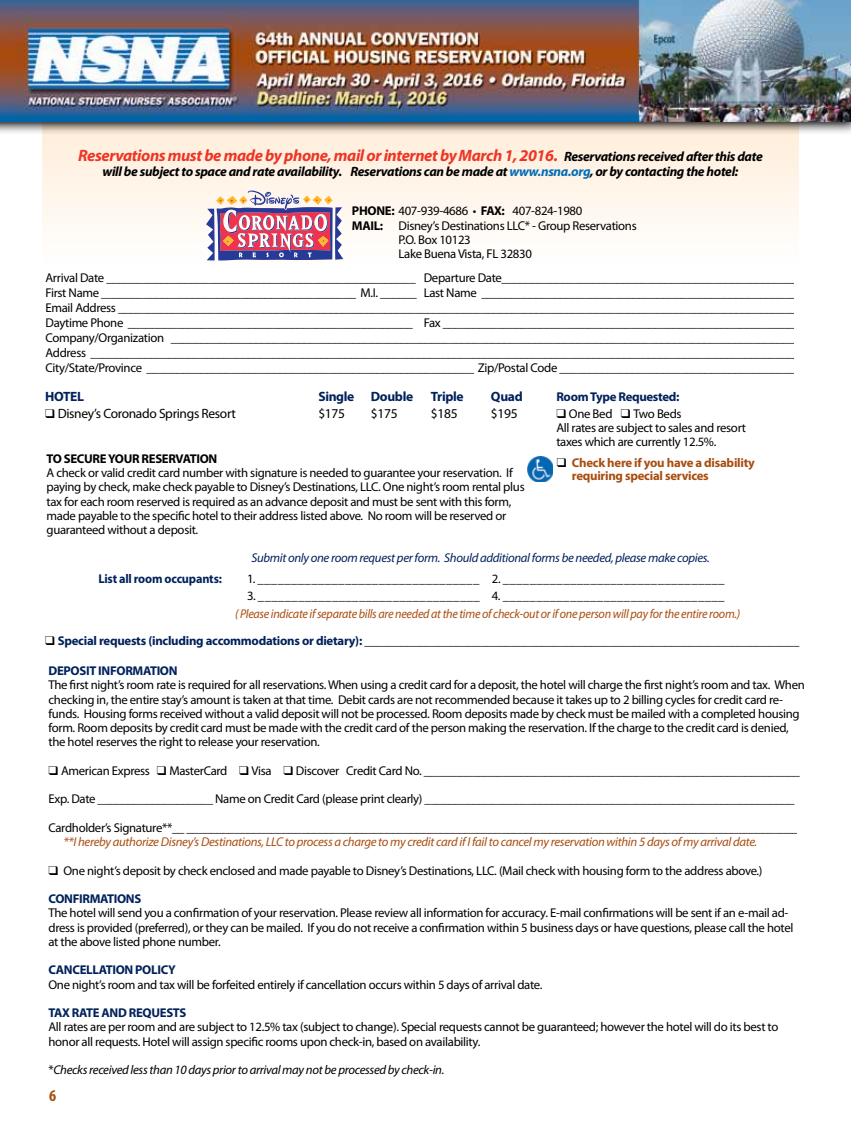
<style>
.page{position:relative;width:851px;height:1134px;background:#fff}
.page>*{position:absolute;margin:0;border:0;box-sizing:border-box;transform-origin:0 0}
.t1{font:italic 700 16.5px "Myriad Pro";letter-spacing:-.025em;color:#ee3524}
.t2{font:700 condensed 16.5px "Myriad Pro";color:#a84d10}
.t3{font:italic 700 13.5px "Myriad Pro";letter-spacing:-.025em;color:#000}
.t4{font:13.5px "Myriad Pro";letter-spacing:-.025em;color:#000}
.t5{font:700 13.5px "Myriad Pro";letter-spacing:-.025em;color:#00215b}
.t6{font:12.75px/14.2px "Myriad Pro";letter-spacing:-.025em;color:#000}
.t7{font:italic 12.75px "Myriad Pro";letter-spacing:-.025em;color:#a84d10}
.t8{font:italic 12.75px "Myriad Pro";letter-spacing:-.025em;color:#a84d10;scale:.95 1}
.t9{font:700 12.75px "Myriad Pro";letter-spacing:-.025em;color:#00215b}
.t10{font:italic 12.75px "Myriad Pro";letter-spacing:-.025em;color:#00215b}
.t11{font:italic 12.75px "Myriad Pro";letter-spacing:-.025em;color:#000}
.t12{font:700 12.75px "Myriad Pro";letter-spacing:-.02em;color:#a84d10}
.t13{font:700 12.75px "Myriad Pro";letter-spacing:-.025em;color:#000}
.t14{font:700 12.75px "Myriad Pro";letter-spacing:-.025em;color:#00215b;scale:.96 1}
.s1{font-size:13.5px;color:#000}
.s2{color:#006cb7}
.s3{font-weight:700}
.s4{color:#000}
.s5{font-weight:700;color:#00215b}
.s6{font-style:normal}
</style>
<div class="page">
<svg style="left:42px;top:135px;width:756px;height:93px;fill:#fff4e7"></svg>
<svg style="left:0;top:122px;width:850px;height:13px;background:#b9aea1"></svg>
<img style="left:0;top:0;width:850px;height:122px">
<img style="left:527px;top:456px;width:26px;height:26px">
<svg style="left:206px;top:191px;width:137px;height:70px"></svg>
<p class="t1" style="left:78px;top:145px;width:686px">Reservations must be made by phone, mail or internet byMarch 1, 2016. <span class="s1">Reservations received after this date</span></p>
<p class="t3" style="left:102px;top:163px;width:637px">will be subject to space and rate availability. Reservations can be made at <span class="s2">www.nsna.org</span>, or by contacting the hotel:</p>
<p class="t6" style="left:352px;top:204px;width:232px"><span class="s3">PHONE:</span> 407-939-4686 • <span class="s3">FAX:</span> 407-824-1980</p>
<p class="t6" style="left:398px;top:218px;width:240px;text-indent:-46px"><span class="s3">MAIL:</span> Disney’s Destinations LLC* - Group Reservations<br>P.O. Box 10123</p>
<p class="t6" style="left:398px;top:246px;width:135px">Lake Buena Vista, FL 32830</p>
<p class="t6" style="left:45px;top:271px;width:754px">Arrival Date ___________________________________________________ Departure Date_________________________________________________</p>
<p class="t6" style="left:45px;top:286px;width:752px">First Name __________________________________________ M.I. ______ Last Name ____________________________________________________</p>
<p class="t6" style="left:45px;top:300px;width:753px;line-height:15px">Email Address ________________________________________________________________________________________________________________<br>Daytime Phone _______________________________________________ Fax __________________________________________________________</p>
<p class="t6" style="left:45px;top:331px;width:751px">Company/Organization _______________________________________________________________________________________________________</p>
<p class="t6" style="left:45px;top:346px;width:755px">Address _____________________________________________________________________________________________________________________</p>
<p class="t6" style="left:45px;top:361px;width:752px">City/State/Province ______________________________________________________ Zip/Postal Code _______________________________________</p>
<p class="t5" style="left:45px;top:388px;width:40px">HOTEL</p>
<p class="t5" style="left:318px;top:388px;width:96px">Single Double</p>
<p class="t5" style="left:431px;top:388px;width:34px">Triple</p>
<p class="t5" style="left:491px;top:388px;width:33px">Quad</p>
<p class="t4" style="left:45px;top:405px;width:192px">❑ Disney’s Coronado Springs Resort</p>
<p class="t4" style="left:318px;top:405px;width:28px">$175</p>
<p class="t4" style="left:371px;top:405px;width:28px">$175</p>
<p class="t4" style="left:431px;top:405px;width:28px">$185</p>
<p class="t4" style="left:491px;top:405px;width:28px">$195</p>
<p class="t13" style="left:47px;top:450px;width:172px">TO SECURE YOUR RESERVATION</p>
<p class="t6" style="left:47px;top:465px;width:479px">A check or valid credit card number with signature is needed to guarantee your reservation. If paying by check, make check payable to Disney’s Destinations, LLC. One night’s room rental plus tax for each room reserved is required as an advance deposit and must be sent with this form, made payable to the specific hotel to their address listed above. No room will be reserved or guaranteed without a deposit.</p>
<p class="t9" style="left:556px;top:388px;width:125px">Room Type Requested:</p>
<p class="t6" style="left:556px;top:406px;width:127px">❑ One Bed ❑ Two Beds</p>
<p class="t6" style="left:556px;top:420px;width:191px">All rates are subject to sales and resort taxes which are currently 12.5%.</p>
<p class="t12" style="left:557px;top:454px;width:199px"><span class="s4">❑</span> Check here if you have a disability</p>
<p class="t12" style="left:572px;top:468px;width:138px">requiring special services</p>
<p class="t10" style="left:251px;top:550px;width:460px">Submit only one room request per form. Should additional forms be needed, please make copies.</p>
<p class="t14" style="left:98px;top:571px;width:130px">List all room occupants:</p>
<p class="t6" style="left:247px;top:572px;width:479px">1. _________________________________ 2. _________________________________</p>
<p class="t6" style="left:247px;top:589px;width:479px">3. _________________________________ 4. _________________________________</p>
<p class="t8" style="left:235px;top:606px;width:533px">( Please indicate if separate bills are needed at the time of check-out or if one person will pay for the entire room.)</p>
<p class="t6" style="left:45px;top:633px;width:755px">❑ <span class="s5">Special requests (including accommodations or dietary):</span> _______________________________________________________________________</p>
<p class="t9" style="left:48px;top:663px;width:131px">DEPOSIT INFORMATION</p>
<p class="t6" style="left:48px;top:678px;width:757px">The first night’s room rate is required for all reservations. When using a credit card for a deposit, the hotel will charge the first night’s room and tax. When checking in, the entire stay’s amount is taken at that time. Debit cards are not recommended because it takes up to 2 billing cycles for credit card re&shy;funds. Housing forms received without a valid deposit will not be processed. Room deposits made by check must be mailed with a completed housing form. Room deposits by credit card must be made with the credit card of the person making the reservation. If the charge to the credit card is denied, the hotel reserves the right to release your reservation.</p>
<p class="t6" style="left:48px;top:763px;width:752px">❑ American Express ❑ MasterCard ❑ Visa ❑ Discover Credit Card No. ______________________________________________________________</p>
<p class="t6" style="left:48px;top:792px;width:747px">Exp. Date ___________________ Name on Credit Card (please print clearly) _____________________________________________________________</p>
<p class="t6" style="left:48px;top:820px;width:751px">Cardholder’s Signature**__ _____________________________________________________________________________________________________</p>
<p class="t7" style="left:63px;top:834px;width:695px">**I hereby authorize Disney’s Destinations, LLC to process a charge to my credit card if I fail to cancel my reservation within 5 days of my arrival date.</p>
<p class="t6" style="left:48px;top:863px;width:715px">❑ One night’s deposit by check enclosed and made payable to Disney’s Destinations, LLC. (Mail check with housing form to the address above.)</p>
<p class="t9" style="left:48px;top:891px;width:94px">CONFIRMATIONS</p>
<p class="t6" style="left:48px;top:906px;width:746px">The hotel will send you a confirmation of your reservation. Please review all information for accuracy. E-mail confirmations will be sent if an e-mail ad&shy;dress is provided (preferred), or they can be mailed. If you do not receive a confirmation within 5 business days or have questions, please call the hotel at the above listed phone number.</p>
<p class="t9" style="left:48px;top:962px;width:129px">CANCELLATION POLICY</p>
<p class="t6" style="left:48px;top:977px;width:495px">One night’s room and tax will be forfeited entirely if cancellation occurs within 5 days of arrival date.</p>
<p class="t9" style="left:48px;top:1005px;width:139px">TAX RATE AND REQUESTS</p>
<p class="t6" style="left:48px;top:1020px;width:731px">All rates are per room and are subject to 12.5% tax (subject to change). Special requests cannot be guaranteed; however the hotel will do its best to honor all requests. Hotel will assign specific rooms upon check-in, based on availability.</p>
<p class="t11" style="left:48px;top:1062px;width:397px"><span class="s6">*</span>Checks received less than 10 days prior to arrival may not be processed by check-in.</p>
<p class="t2" style="left:49px;top:1085px;width:9px">6</p>
</div>
